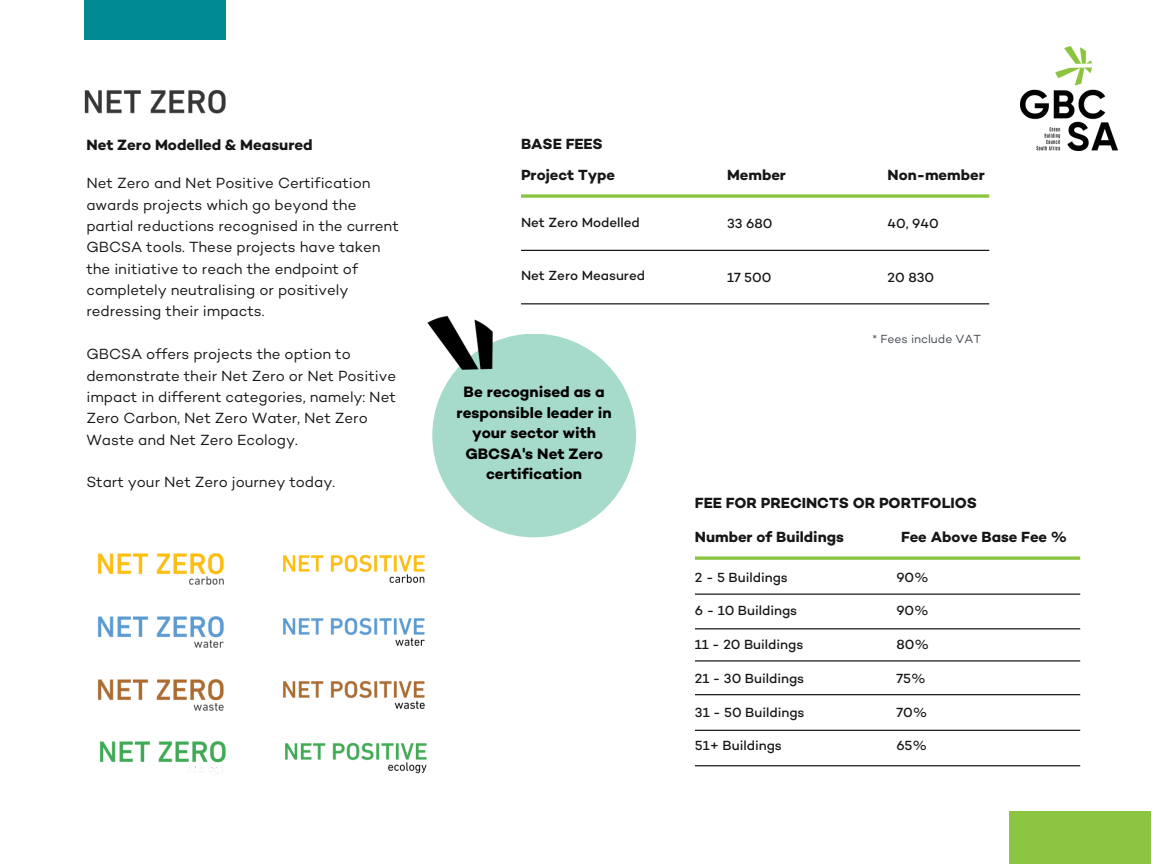
<style>
.page{position:relative;width:1152px;height:864px;background:#fff}
.page>*{position:absolute;margin:0;border:0;box-sizing:border-box;transform-origin:0 0}
.t1{font:700 15.3px/20.4px "Campton";color:#000;text-align:center}
.t2{font:700 15.15px "Campton";color:#171615}
.t3{font:15px/21.3px "Campton";color:#171615}
.t4{font:700 15px/31.5px "Campton";color:#171615}
.t5{font:500 13.5px "Campton";color:#171615}
.t6{font:12px "Campton";color:#434751}
</style>
<div class="page">
<hr style="left:521px;top:250px;width:468px;height:1px;background:#000">
<svg style="left:521px;top:194px;width:468px;height:4px;background:#9dcd5e"></svg>
<img style="left:84px;top:90px;width:142px;height:24px">
<hr style="left:521px;top:303px;width:468px;height:1px;background:#000">
<hr style="left:695px;top:594px;width:385px;height:1px;background:#000">
<svg style="left:695px;top:556px;width:385px;height:4px;background:#9dcd5e"></svg>
<hr style="left:695px;top:628px;width:385px;height:1px;background:#000">
<hr style="left:695px;top:660px;width:385px;height:1px;background:#000">
<hr style="left:695px;top:694px;width:385px;height:1px;background:#000">
<hr style="left:695px;top:730px;width:385px;height:1px;background:#000">
<hr style="left:695px;top:765px;width:385px;height:1px;background:#000">
<div style="left:432px;top:334px;width:204px;height:203px;background:#a6dbcb;border-radius:50%"></div>
<img style="left:427px;top:315px;width:65px;height:55px">
<div style="left:1009px;top:811px;width:142px;height:53px;background:#8cc541"></div>
<div style="left:84px;top:0;width:142px;height:40px;background:#008a91"></div>
<img style="left:1021px;top:46px;width:97px;height:105px">
<img style="left:97px;top:553px;width:127px;height:158px">
<img style="left:99px;top:741px;width:127px;height:34px">
<img style="left:283px;top:554px;width:142px;height:29px">
<img style="left:283px;top:617px;width:142px;height:29px">
<img style="left:283px;top:680px;width:142px;height:29px">
<img style="left:285px;top:742px;width:142px;height:32px">
<p class="t2" style="left:86px;top:138px;width:228px">Net Zero Modelled &amp; Measured</p>
<p class="t3" style="left:86px;top:174px;width:314px">Net Zero and Net Positive Certification awards projects which go beyond the partial reductions recognised in the current GBCSA tools. These projects have taken the initiative to reach the endpoint of completely neutralising or positively redressing their impacts.</p>
<p class="t3" style="left:86px;top:345px;width:311px">GBCSA offers projects the option to demonstrate their Net Zero or Net Positive impact in different categories, namely: Net Zero Carbon, Net Zero Water, Net Zero Waste and Net Zero Ecology.</p>
<p class="t3" style="left:86px;top:473px;width:250px">Start your Net Zero journey today.</p>
<p class="t4" style="left:521px;top:130px;width:95px">BASE FEES<br>Project Type</p>
<p class="t5" style="left:521px;top:216px;width:120px">Net Zero Modelled</p>
<p class="t4" style="left:727px;top:161px;width:60px">Member</p>
<p class="t4" style="left:888px;top:161px;width:99px">Non-member</p>
<p class="t5" style="left:727px;top:218px;width:47px">33 680</p>
<p class="t5" style="left:888px;top:218px;width:53px">40, 940</p>
<p class="t5" style="left:521px;top:270px;width:126px">Net Zero Measured</p>
<p class="t5" style="left:727px;top:271px;width:46px">17 500</p>
<p class="t5" style="left:888px;top:271px;width:48px">20 830</p>
<p class="t1" style="left:457px;top:383px;width:157px">Be recognised as a responsible leader in your sector with<br>GBCSA's Net Zero certification</p>
<p class="t6" style="left:872px;top:333px;width:110px">* Fees include VAT</p>
<p class="t4" style="left:695px;top:488px;width:283px">FEE FOR PRECINCTS OR PORTFOLIOS</p>
<p class="t4" style="left:695px;top:523px;width:150px">Number of Buildings</p>
<p class="t4" style="left:901px;top:523px;width:168px">Fee Above Base Fee %</p>
<p class="t5" style="left:896px;top:571px;width:34px">90%</p>
<p class="t5" style="left:896px;top:605px;width:34px">90%</p>
<p class="t5" style="left:896px;top:639px;width:34px">80%</p>
<p class="t5" style="left:896px;top:672px;width:31px">75%</p>
<p class="t5" style="left:896px;top:706px;width:33px">70%</p>
<p class="t5" style="left:896px;top:740px;width:32px">65%</p>
<p class="t5" style="left:695px;top:571px;width:94px">2 - 5 Buildings</p>
<p class="t5" style="left:695px;top:605px;width:104px">6 - 10 Buildings</p>
<p class="t5" style="left:695px;top:639px;width:110px">11 - 20 Buildings</p>
<p class="t5" style="left:695px;top:672px;width:111px">21 - 30 Buildings</p>
<p class="t5" style="left:695px;top:706px;width:111px">31 - 50 Buildings</p>
<p class="t5" style="left:695px;top:740px;width:88px">51+ Buildings</p>
</div>
